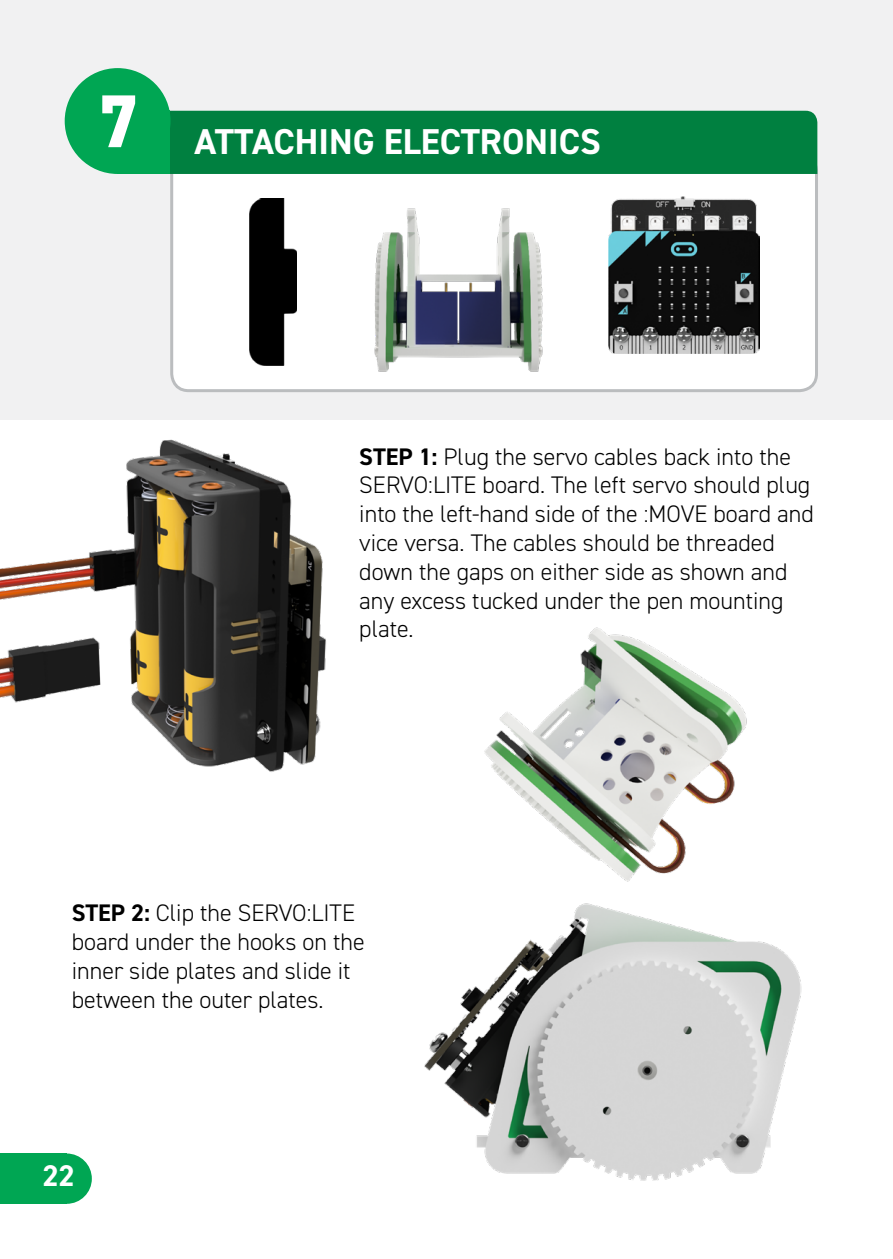
<style>
.page{position:relative;width:893px;height:1259px;background:#fff}
.page>*{position:absolute;margin:0;border:0;box-sizing:border-box;transform-origin:0 0}
.t1{font:700 36px "DIN2014";color:#fff}
.t2{font:700 30px "DIN2014";color:#fff}
.t3{font:300 24px/28.8px "DIN2014";color:#000}
.s1{font-weight:700}
</style>
<div class="page">
<div style="left:0;top:0;width:893px;height:419px;background:#f1f1f2"></div>
<div style="left:0;top:1153px;width:67px;height:50px;background:#00a653"></div>
<div style="left:42px;top:1153px;width:50px;height:50px;background:#00a653;border-radius:50%"></div>
<div style="left:172px;top:154px;width:644px;height:237px;background:#fff;border-radius:17px"></div>
<div style="left:170px;top:152px;width:648px;height:240px;border:3px solid #bbbdbf;border-radius:17px"></div>
<img style="left:0;top:439px;width:326px;height:333px">
<div style="left:170px;top:111px;width:647px;height:63px;background:#008040"></div>
<div style="left:65px;top:68px;width:106px;height:106px;background:#00a653;border-radius:50%"></div>
<div style="left:117px;top:111px;width:53px;height:63px;background:#00a653"></div>
<img style="left:608px;top:197px;width:151px;height:156px">
<img style="left:374px;top:208px;width:169px;height:164px">
<img style="left:249px;top:199px;width:47px;height:166px">
<img style="left:424px;top:903px;width:378px;height:278px">
<img style="left:484px;top:627px;width:263px;height:255px">
<h1 class="t1" style="left:97px;top:117px;width:505px"><sup>7</sup> ATTACHING ELECTRONICS</h1>
<p class="t3" style="left:359px;top:442px;width:456px"><span class="s1">STEP 1:</span> Plug the servo cables back into the SERVO:LITE board. The left servo should plug into the left-hand side of the :MOVE board and vice versa. The cables should be threaded down the gaps on either side as shown and any excess tucked under the pen mounting plate.</p>
<p class="t3" style="left:72px;top:898px;width:294px"><span class="s1">STEP 2:</span> Clip the SERVO:LITE board under the hooks on the inner side plates and slide it between the outer plates.</p>
<p class="t2" style="left:42px;top:1155px;width:34px">22</p>
</div>
